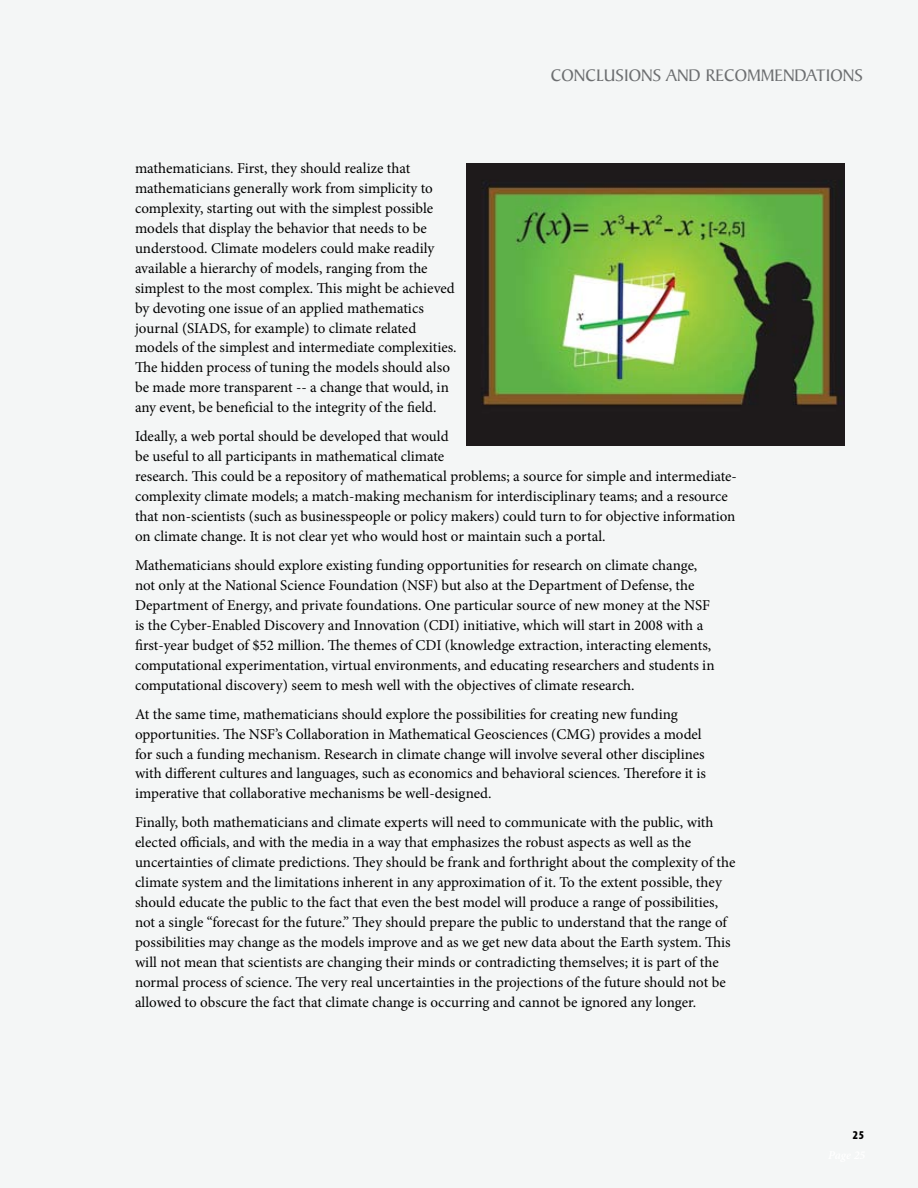
<style>
.page{position:relative;width:918px;height:1188px;background:#f4f6f6}
.page>*{position:absolute;margin:0;border:0;box-sizing:border-box;transform-origin:0 0}
.t1{font:18px "Baker Signet";color:#6d6f71}
.t2{font:15px/20px "Minion Pro";color:#000}
.t3{font:900 condensed 12px "Myriad Pro";color:#000}
</style>
<div class="page">
<img style="left:466px;top:164px;width:378px;height:282px">
<p class="t1" style="left:551px;top:65px;width:209px">CONCLUSIONS AND RECOMME</p>
<p class="t1" style="left:783px;top:65px;width:80px">NDATIONS</p>
<p class="t2" style="left:135px;top:158px;width:323px">mathematicians. First, they should realize that mathematicians generally work from simplicity to complexity, starting out with the simplest possible models that display the behavior that needs to be understood. Climate modelers could make readily available a hierarchy of models, ranging from the simplest to the most complex. This might be achieved by devoting one issue of an applied mathematics journal (SIADS, for example) to climate related models of the simplest and intermediate complexities.<br>The hidden process of tuning the models should also be made more transparent -- a change that would, in any event, be beneficial to the integrity of the field.</p>
<p class="t2" style="left:135px;top:427px;width:603px">Ideally, a web portal should be developed that would<br>be useful to all participants in mathematical climate<br>research. This could be a repository of mathematical problems; a source for simple and intermediate&shy;complexity climate models; a match-making mechanism for interdisciplinary teams; and a resource that non-scientists (such as businesspeople or policy makers) could turn to for objective information on climate change. It is not clear yet who would host or maintain such a portal.</p>
<p class="t2" style="left:135px;top:555px;width:581px">Mathematicians should explore existing funding opportunities for research on climate change, not only at the National Science Foundation (NSF) but also at the Department of Defense, the Department of Energy, and private foundations. One particular source of new money at the NSF is the Cyber-Enabled Discovery and Innovation (CDI) initiative, which will start in 2008 with a first-year budget of $52 million. The themes of CDI (knowledge extraction, interacting elements, computational experimentation, virtual environments, and educating researchers and students in computational discovery) seem to mesh well with the objectives of climate research.</p>
<p class="t2" style="left:135px;top:704px;width:573px">At the same time, mathematicians should explore the possibilities for creating new funding opportunities. The NSF’s Collaboration in Mathematical Geosciences (CMG) provides a model for such a funding mechanism. Research in climate change will involve several other disciplines with different cultures and languages, such as economics and behavioral sciences. Therefore it is imperative that collaborative mechanisms be well-designed.</p>
<p class="t2" style="left:135px;top:813px;width:602px">Finally, both mathematicians and climate experts will need to communicate with the public, with elected officials, and with the media in a way that emphasizes the robust aspects as well as the uncertainties of climate predictions. They should be frank and forthright about the complexity of the climate system and the limitations inherent in any approximation of it. To the extent possible, they should educate the public to the fact that even the best model will produce a range of possibilities, not a single “forecast for the future.” They should prepare the public to understand that the range of possibilities may change as the models improve and as we get new data about the Earth system. This will not mean that scientists are changing their minds or contradicting themselves; it is part of the normal process of science. The very real uncertainties in the projections of the future should not be allowed to obscure the fact that climate change is occurring and cannot be ignored any longer.</p>
<p class="t3" style="left:853px;top:1127px;width:12px">25</p>
</div>
